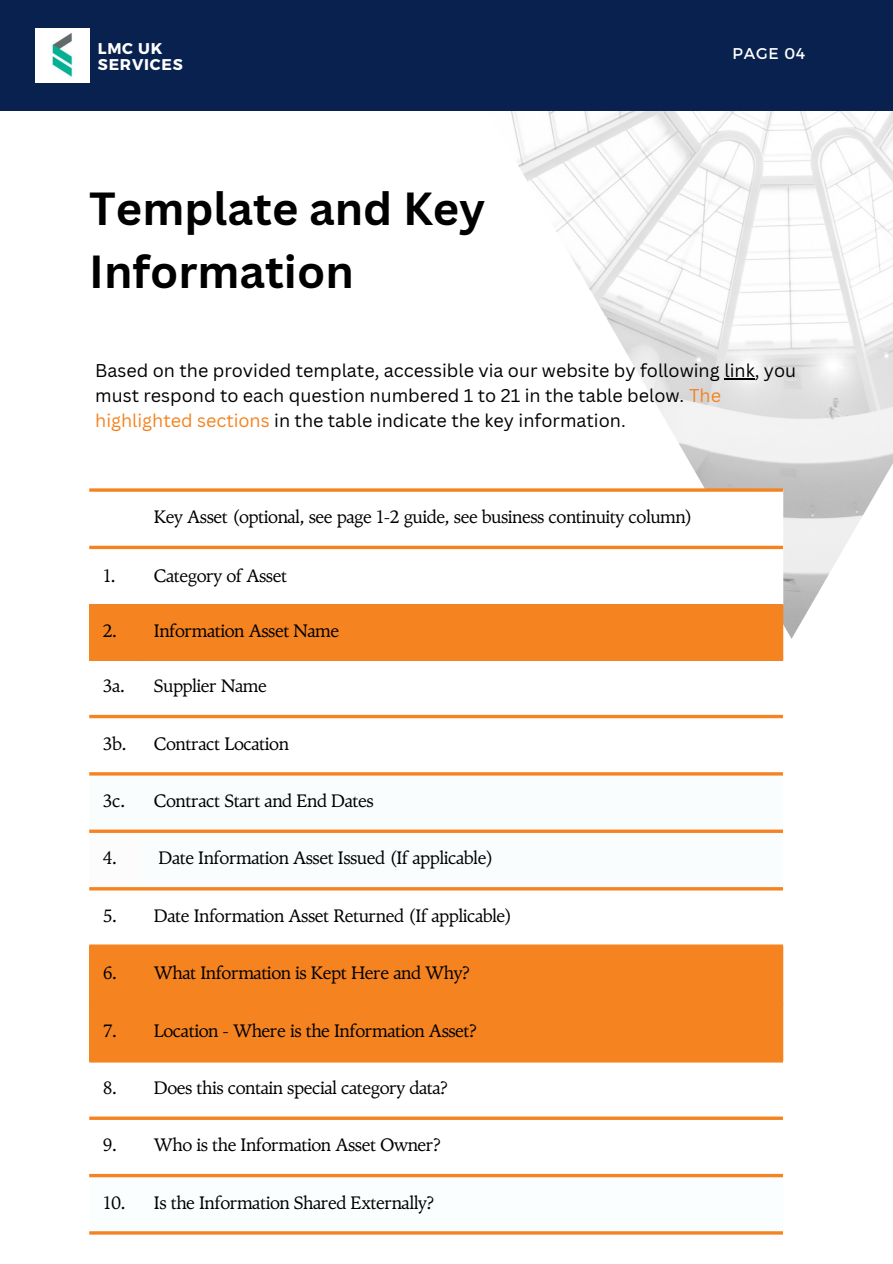
<style>
.page{position:relative;width:893px;height:1264px;background:#fff}
.page>*{position:absolute;margin:0;border:0;box-sizing:border-box;transform-origin:0 0}
.t1{font:700 45.15px/63px "Canva Sans";color:#000}
.t2{font:18px "TY Serif";letter-spacing:-.025em;color:#000001}
.t3{font:18px/24.8px "Canva Sans";color:#000}
.t4{font:700 15.6px/15.8px "Montserrat";letter-spacing:.05em;color:#fff}
.t5{font:15.6px "Montserrat";letter-spacing:.05em;color:#fff}
.s1{color:#f58320}
</style>
<div class="page">
<img style="left:423px;top:110px;width:469px;height:529px">
<div style="left:0;top:0;width:892px;height:110px;background:#08214e"></div>
<svg style="left:89px;top:492px;width:694px;height:112px"></svg>
<svg style="left:89px;top:605px;width:694px;height:454px;fill:#f58320"></svg>
<svg style="left:89px;top:775px;width:694px;height:112px"></svg>
<div style="left:89px;top:831px;width:52px;height:58px;background:#fcfcfc"></div>
<svg style="left:89px;top:1177px;width:694px;height:1px"></svg>
<hr style="left:89px;top:604px;width:694px;height:1px;background:#f58320">
<hr style="left:89px;top:659px;width:694px;height:2px;background:#f58320">
<svg style="left:89px;top:488px;width:694px;height:4px"></svg>
<svg style="left:89px;top:545px;width:694px;height:4px;fill:#f58320"></svg>
<hr style="left:89px;top:715px;width:694px;height:3px;background:#f58320">
<hr style="left:89px;top:772px;width:694px;height:3px;background:#f58320">
<svg style="left:89px;top:829px;width:694px;height:4px"></svg>
<hr style="left:89px;top:887px;width:694px;height:3px;background:#f58320">
<hr style="left:89px;top:944px;width:694px;height:3px;background:#f58320">
<hr style="left:89px;top:1001px;width:694px;height:4px;background:#f58320">
<hr style="left:89px;top:1059px;width:694px;height:3px;background:#f58320">
<hr style="left:89px;top:1116px;width:694px;height:3px;background:#f58320">
<svg style="left:89px;top:1173px;width:694px;height:4px;fill:#f58320"></svg>
<hr style="left:89px;top:1231px;width:694px;height:3px;background:#f58320">
<hr style="left:724px;top:378px;width:30px;height:1px;background:#000">
<img style="left:35px;top:28px;width:54px;height:54px">
<p class="t4" style="left:98px;top:40px;width:86px">LMC UK<br>SERVICES</p>
<p class="t1" style="left:89px;top:176px;width:397px">Template and Key<br>Information</p>
<p class="t5" style="left:749px;top:41px;width:71px">PAGE 01</p>
<p class="t5" style="left:732px;top:43px;width:74px">PAGE 04</p>
<p class="t3" style="left:95px;top:358px;width:702px">Based on the provided template, accessible via our website by following link, you must respond to each question numbered 1 to 21 in the table below. <span class="s1">The highlighted sections</span> in the table indicate the key information.</p>
<p class="t2" style="left:154px;top:506px;width:540px">Key Asset (optional, see page 1-2 guide, see business continuity column)</p>
<p class="t2" style="left:103px;top:564px;width:14px">1.</p>
<p class="t2" style="left:154px;top:564px;width:135px">Category of Asset</p>
<p class="t2" style="left:103px;top:619px;width:16px">2.</p>
<p class="t2" style="left:154px;top:619px;width:187px">Information Asset Name</p>
<p class="t2" style="left:103px;top:675px;width:24px">3a.</p>
<p class="t2" style="left:154px;top:675px;width:114px">Supplier Name</p>
<p class="t2" style="left:103px;top:732px;width:25px">3b.</p>
<p class="t2" style="left:154px;top:732px;width:137px">Contract Location</p>
<p class="t2" style="left:103px;top:790px;width:24px">3c.</p>
<p class="t2" style="left:154px;top:790px;width:221px">Contract Start and End Dates</p>
<p class="t2" style="left:103px;top:847px;width:16px">4.</p>
<p class="t2" style="left:158px;top:847px;width:336px">Date Information Asset Issued (If applicable)</p>
<p class="t2" style="left:103px;top:904px;width:16px">5.</p>
<p class="t2" style="left:154px;top:904px;width:360px">Date Information Asset Returned (If applicable)</p>
<p class="t2" style="left:103px;top:962px;width:16px">6.</p>
<p class="t2" style="left:154px;top:962px;width:317px">What Information is Kept Here and Why?</p>
<p class="t2" style="left:103px;top:1019px;width:16px">7.</p>
<p class="t2" style="left:154px;top:1019px;width:324px">Location - Where is the Information Asset?</p>
<p class="t2" style="left:103px;top:1076px;width:16px">8.</p>
<p class="t2" style="left:154px;top:1076px;width:296px">Does this contain special category data?</p>
<p class="t2" style="left:103px;top:1134px;width:16px">9.</p>
<p class="t2" style="left:154px;top:1134px;width:288px">Who is the Information Asset Owner?</p>
<p class="t2" style="left:103px;top:1191px;width:25px">10.</p>
<p class="t2" style="left:154px;top:1191px;width:282px">Is the Information Shared Externally?</p>
</div>
